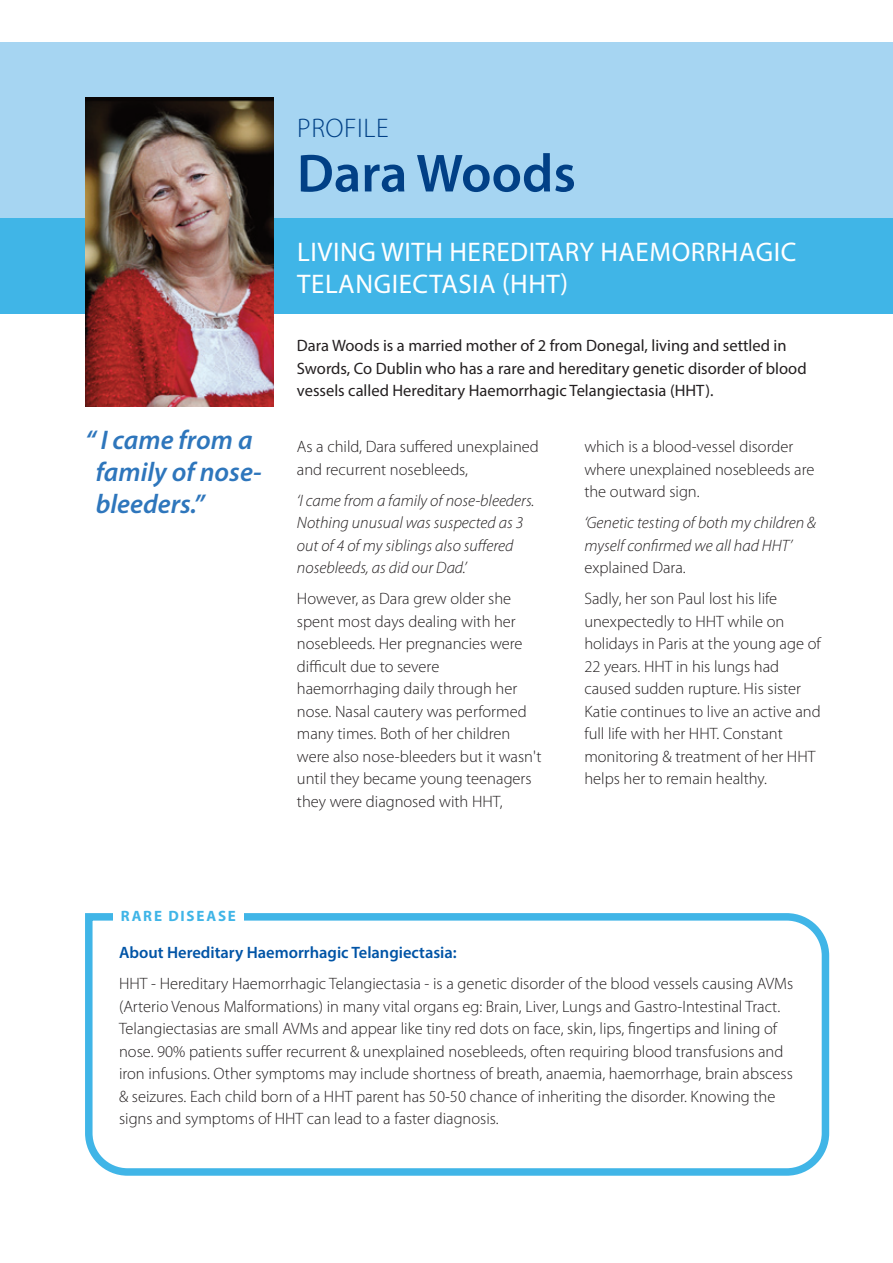
<style>
.page{position:relative;width:893px;height:1263px;background:#fff}
.page>*{position:absolute;margin:0;border:0;box-sizing:border-box;transform-origin:0 0}
.t1{font:600 54px "Myriad Pro";color:#014086}
.t2{font:27px/31.8px "Myriad Pro";letter-spacing:.02em;color:#fff}
.t3{font:italic 600 27px/32.4px "Myriad Pro";color:#2e76bc}
.t4{font:300 27px "Myriad Pro";letter-spacing:.02em;color:#014086}
.t5{font:300 16.5px/22.5px "Myriad Pro";color:#231f20}
.t6{font:italic 300 16.5px/22.5px "Myriad Pro";color:#231f20}
.t7{font:16.5px/22.5px "Myriad Pro";color:#231f20}
.t8{font:600 16.5px "Myriad Pro";color:#0154a6}
.t9{font:700 15px "Myriad Pro";letter-spacing:.12em;color:#40b5e7}
</style>
<div class="page">
<div style="left:0;top:43px;width:893px;height:246px;background:#a6d5f2"></div>
<div style="left:0;top:218px;width:893px;height:96px;background:#40b5e7"></div>
<img style="left:85px;top:98px;width:188px;height:308px">
<svg style="left:85px;top:913px;width:744px;height:263px"></svg>
<div style="left:113px;top:910px;width:131px;height:22px;background:#fff"></div>
<h2 class="t4" style="left:297px;top:118px;width:93px">PROFILE</h2>
<h1 class="t1" style="left:297px;top:153px;width:280px">Dara Woods</h1>
<h2 class="t2" style="left:297px;top:238px;width:501px">LIVING WITH HEREDITARY HAEMORRHAGIC<br>TELANGIECTASIA (HHT)</h2>
<h2 class="t3" style="left:96px;top:425px;width:167px;text-indent:-11px">“ I came from a family of nose&shy;bleeders.”</h2>
<p class="t7" style="left:297px;top:336px;width:511px">Dara Woods is a married mother of 2 from Donegal, living and settled in<br>Swords, Co Dublin who has a rare and hereditary genetic disorder of blood vessels called Hereditary Haemorrhagic Telangiectasia (HHT).</p>
<p class="t5" style="left:297px;top:437px;width:243px">As a child, Dara suffered unexplained and recurrent nosebleeds,</p>
<p class="t6" style="left:297px;top:490px;width:239px">‘I came from a family of nose-bleeders.<br>Nothing unusual was suspected as 3 out of 4 of my siblings also suffered nosebleeds, as did our Dad.’</p>
<p class="t5" style="left:297px;top:589px;width:246px">However, as Dara grew older she spent most days dealing with her nosebleeds. Her pregnancies were difficult due to severe haemorrhaging daily through her nose. Nasal cautery was performed many times. Both of her children were also nose-bleeders but it wasn't until they became young teenagers they were diagnosed with HHT,</p>
<p class="t5" style="left:584px;top:437px;width:232px">which is a blood-vessel disorder where unexplained nosebleeds are the outward sign.</p>
<p class="t6" style="left:584px;top:513px;width:233px">‘Genetic testing of both my children &amp; myself confirmed we all had HHT’</p>
<p class="t5" style="left:584px;top:554px;width:194px;line-height:31px">explained Dara.<br>Sadly, her son Paul lost his life</p>
<p class="t5" style="left:584px;top:611px;width:238px">unexpectedly to HHT while on holidays in Paris at the young age of<br>22 years. HHT in his lungs had caused sudden rupture. His sister<br>Katie continues to live an active and full life with her HHT. Constant monitoring &amp; treatment of her HHT helps her to remain healthy.</p>
<p class="t9" style="left:121px;top:911px;width:117px">RARE DISEASE</p>
<p class="t8" style="left:119px;top:947px;width:339px">About Hereditary Haemorrhagic Telangiectasia:</p>
<p class="t5" style="left:119px;top:974px;width:676px">HHT - Hereditary Haemorrhagic Telangiectasia - is a genetic disorder of the blood vessels causing AVMs (Arterio Venous Malformations) in many vital organs eg: Brain, Liver, Lungs and Gastro-Intestinal Tract.<br>Telangiectasias are small AVMs and appear like tiny red dots on face, skin, lips, fingertips and lining of nose. 90% patients suffer recurrent &amp; unexplained nosebleeds, often requiring blood transfusions and iron infusions. Other symptoms may include shortness of breath, anaemia, haemorrhage, brain abscess &amp; seizures. Each child born of a HHT parent has 50-50 chance of inheriting the disorder. Knowing the signs and symptoms of HHT can lead to a faster diagnosis.</p>
</div>
